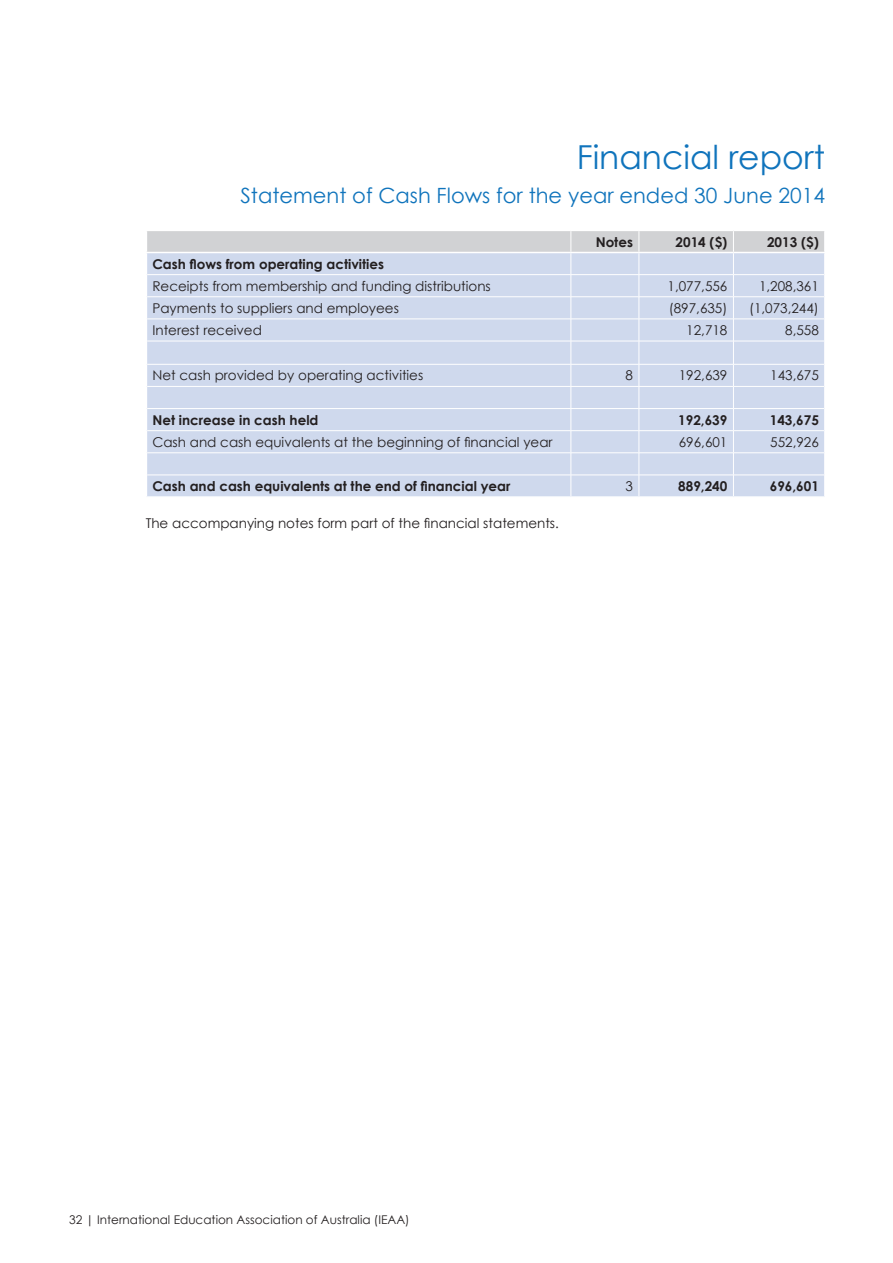
<style>
.page{position:relative;width:893px;height:1263px;background:#fff}
.page>*{position:absolute;margin:0;border:0;box-sizing:border-box;transform-origin:0 0}
.Main_heading{font:33px "Century Gothic";color:#1074bc}
.Main_heading-2{font:21px "Century Gothic";color:#1074bc}
.Body_text{font:13.5px "Century Gothic";color:#231f20}
.Body_text-2{font:700 13.5px "Century Gothic";color:#231f20}
.t1{font:12px "Century Gothic";color:#231f20}
</style>
<div class="page">
<svg style="left:147px;top:231px;width:678px;height:265px;background:#d1daeb"></svg>
<p class="Main_heading" style="left:577px;top:134px;width:250px">Financial report</p>
<p class="Main_heading-2" style="left:240px;top:181px;width:586px">Statement of Cash Flows for the year ended 30 June 2014</p>
<p class="Body_text-2" style="left:596px;top:231px;width:39px">Notes</p>
<p class="Body_text-2" style="left:676px;top:231px;width:53px">2014 ($)</p>
<p class="Body_text-2" style="left:767px;top:231px;width:53px">2013 ($)</p>
<p class="Body_text-2" style="left:152px;top:253px;width:233px">Cash flows from operating activities</p>
<p class="Body_text" style="left:152px;top:276px;width:340px">Receipts from membership and funding distributions</p>
<p class="Body_text" style="left:668px;top:276px;width:61px">1,077,556</p>
<p class="Body_text" style="left:759px;top:276px;width:61px">1,208,361</p>
<p class="Body_text" style="left:152px;top:299px;width:248px">Payments to suppliers and employees</p>
<p class="Body_text" style="left:669px;top:299px;width:60px">(897,635)</p>
<p class="Body_text" style="left:749px;top:299px;width:71px">(1,073,244)</p>
<p class="Body_text" style="left:152px;top:321px;width:111px">Interest received</p>
<p class="Body_text" style="left:686px;top:321px;width:43px">12,718</p>
<p class="Body_text" style="left:785px;top:321px;width:35px">8,558</p>
<p class="Body_text" style="left:152px;top:366px;width:272px">Net cash provided by operating activities</p>
<p class="Body_text" style="left:625px;top:366px;width:9px">8</p>
<p class="Body_text" style="left:679px;top:366px;width:50px">192,639</p>
<p class="Body_text" style="left:770px;top:366px;width:50px">143,675</p>
<p class="Body_text-2" style="left:152px;top:409px;width:168px">Net increase in cash held</p>
<p class="Body_text-2" style="left:678px;top:409px;width:51px">192,639</p>
<p class="Body_text-2" style="left:770px;top:409px;width:51px">143,675</p>
<p class="Body_text" style="left:152px;top:432px;width:402px">Cash and cash equivalents at the beginning of financial year</p>
<p class="Body_text" style="left:679px;top:432px;width:50px">696,601</p>
<p class="Body_text" style="left:770px;top:432px;width:50px">552,926</p>
<p class="Body_text-2" style="left:152px;top:476px;width:360px">Cash and cash equivalents at the end of financial year</p>
<p class="Body_text" style="left:625px;top:477px;width:9px">3</p>
<p class="Body_text-2" style="left:678px;top:476px;width:51px">889,240</p>
<p class="Body_text-2" style="left:770px;top:476px;width:51px">696,601</p>
<p class="Body_text" style="left:146px;top:513px;width:415px">The accompanying notes form part of the financial statements.</p>
<p class="t1" style="left:69px;top:1211px;width:342px">32 | International Education Association of Australia (IEAA)</p>
</div>
